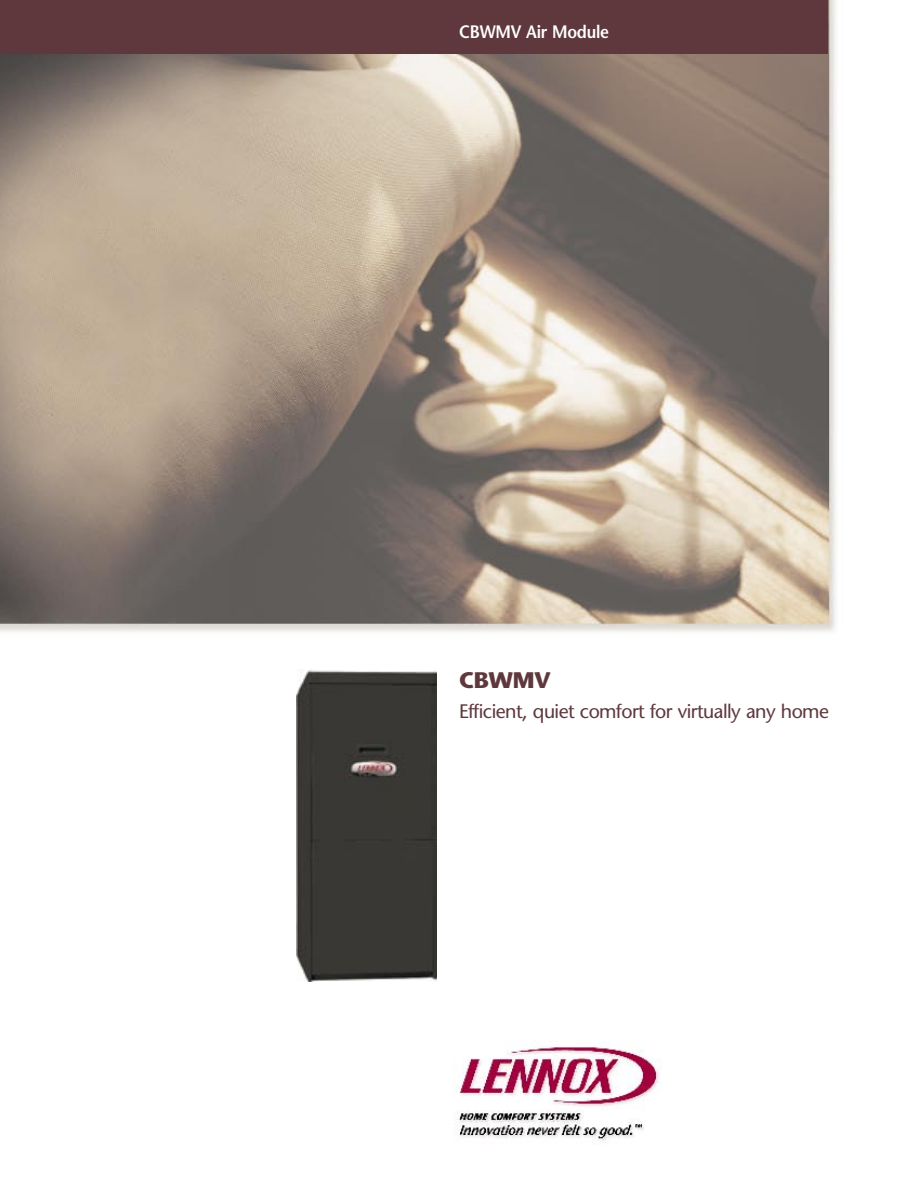
<style>
.page{position:relative;width:918px;height:1188px;background:#fff}
.page>*{position:absolute;margin:0;border:0;box-sizing:border-box;transform-origin:0 0}
.model_number_front_cover{font:700 22.5px "Stone Sans";letter-spacing:-.015em;color:#5e383d}
.claim_on_front_copy{font:19.5px "Stone Sans";letter-spacing:-.03em;color:#5e383d}
.t1{font:600 18px "Stone Sans";letter-spacing:-.015em;color:#fff;scale:.9 1}
</style>
<div class="page">
<img style="left:0;top:0;width:836px;height:1143px">
<img style="left:296px;top:670px;width:141px;height:311px">
<div style="left:0;top:0;width:828px;height:54px;background:#5e383d"></div>
<p class="t1" style="left:459px;top:21px;width:168px">CBWMV Air Module</p>
<p class="model_number_front_cover" style="left:459px;top:667px;width:93px">CBWMV</p>
<p class="claim_on_front_copy" style="left:459px;top:700px;width:371px">Efficient, quiet comfort for virtually any home</p>
</div>
